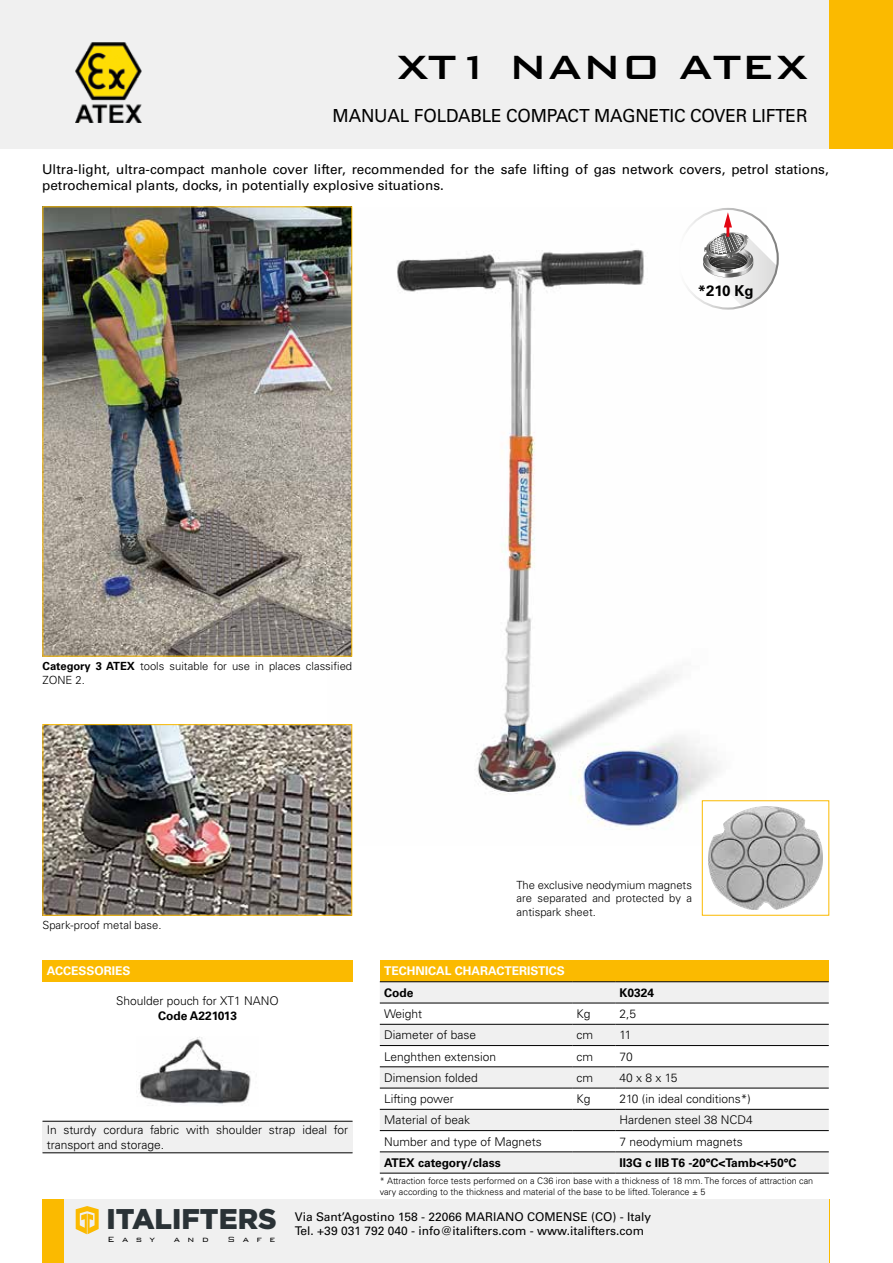
<style>
.page{position:relative;width:893px;height:1263px;background:#fff}
.page>*{position:absolute;margin:0;border:0;box-sizing:border-box;transform-origin:0 0}
.t1{font:500 45px "Bank Gothic";color:#000}
.t2{font:900 28.5px "Gotham";color:#2a3236}
.t3{font:18px "Univers LT Std";letter-spacing:-.01em;color:#000;scale:.96 1}
.t4{font:700 15px "Univers LT Std";color:#000}
.t5{font:13.5px/16.2px "Univers LT Std";color:#000}
.t6{font:300 12px/14.4px "Univers LT Std";color:#000}
.t7{font:12px/14.4px "Univers LT Std";color:#000}
.t8{font:700 12px "Univers LT Std";color:#000}
.t9{font:700 12px "Univers LT Std";color:#fff}
.t10{font:300 12px "Bank Gothic";color:#000}
.t11{font:300 11.25px/13.5px "Univers LT Std";color:#000}
.t12{font:300 10.05px "Bank Gothic";letter-spacing:.74em;color:#000}
.t13{font:300 9px/10.8px "Univers LT Std";color:#000}
.t14{font:8.85px "Avenir Next";color:#2a3236}
.s1{font-weight:700}
</style>
<div class="page">
<div style="left:0;top:0;width:893px;height:149px;background:#f0f0f0"></div>
<div style="left:829px;top:0;width:64px;height:149px;background:#fbba00"></div>
<img style="left:328px;top:207px;width:419px;height:638px">
<img style="left:45px;top:726px;width:305px;height:188px">
<div style="left:43px;top:724px;width:309px;height:192px;border:1px solid #fbba00"></div>
<div style="left:702px;top:801px;width:127px;height:114px;background:#fff"></div>
<img style="left:708px;top:807px;width:115px;height:102px">
<svg style="left:703px;top:212px;width:74px;height:95px"></svg>
<div style="left:677px;top:208px;width:102px;height:102px;border:2px solid #fff;border-radius:50%"></div>
<img style="left:76px;top:43px;width:65px;height:79px">
<img style="left:45px;top:208px;width:305px;height:446px">
<div style="left:43px;top:206px;width:309px;height:450px;border:1px solid #fbba00"></div>
<div style="left:64px;top:1199px;width:765px;height:64px;background:#f0f0f0"></div>
<div style="left:43px;top:1199px;width:21px;height:64px;background:#fbba00"></div>
<svg style="left:76px;top:1206px;width:23px;height:28px"></svg>
<div style="left:43px;top:960px;width:310px;height:22px;background:#fbba00"></div>
<div style="left:43px;top:1121px;width:310px;height:32px;background:#f0f0f0"></div>
<hr style="left:43px;top:1121px;width:310px;height:1px;background:#000">
<hr style="left:43px;top:1152px;width:310px;height:1px;background:#000">
<img style="left:137px;top:1037px;width:114px;height:67px">
<div style="left:380px;top:960px;width:449px;height:22px;background:#fbba00"></div>
<svg style="left:380px;top:982px;width:449px;height:191px;fill:#f0f0f0"></svg>
<hr style="left:380px;top:1024px;width:192px;height:1px;background:#000">
<hr style="left:572px;top:1024px;width:43px;height:1px;background:#000">
<hr style="left:615px;top:1024px;width:214px;height:1px;background:#000">
<hr style="left:380px;top:1045px;width:192px;height:1px;background:#000">
<hr style="left:572px;top:1045px;width:43px;height:1px;background:#000">
<hr style="left:615px;top:1045px;width:214px;height:1px;background:#000">
<hr style="left:380px;top:1066px;width:192px;height:1px;background:#000">
<hr style="left:572px;top:1066px;width:43px;height:1px;background:#000">
<hr style="left:615px;top:1066px;width:214px;height:1px;background:#000">
<hr style="left:380px;top:1088px;width:192px;height:1px;background:#000">
<hr style="left:572px;top:1088px;width:43px;height:1px;background:#000">
<hr style="left:615px;top:1088px;width:214px;height:1px;background:#000">
<hr style="left:380px;top:1109px;width:192px;height:1px;background:#000">
<hr style="left:572px;top:1109px;width:43px;height:1px;background:#000">
<hr style="left:615px;top:1109px;width:214px;height:1px;background:#000">
<hr style="left:380px;top:1130px;width:192px;height:1px;background:#000">
<hr style="left:572px;top:1130px;width:43px;height:1px;background:#000">
<hr style="left:615px;top:1130px;width:214px;height:1px;background:#000">
<hr style="left:380px;top:1151px;width:192px;height:1px;background:#000">
<hr style="left:572px;top:1151px;width:43px;height:1px;background:#000">
<hr style="left:615px;top:1151px;width:214px;height:1px;background:#000">
<hr style="left:380px;top:1173px;width:192px;height:1px;background:#000">
<hr style="left:572px;top:1173px;width:43px;height:1px;background:#000">
<hr style="left:615px;top:1173px;width:214px;height:1px;background:#000">
<hr style="left:380px;top:981px;width:192px;height:1px;background:#000">
<hr style="left:572px;top:981px;width:43px;height:1px;background:#000">
<hr style="left:615px;top:981px;width:214px;height:1px;background:#000">
<hr style="left:380px;top:1003px;width:192px;height:1px;background:#000">
<hr style="left:572px;top:1003px;width:43px;height:1px;background:#000">
<hr style="left:615px;top:1003px;width:214px;height:1px;background:#000">
<h1 class="t1" style="left:396px;top:32px;width:413px">XT1 NANO ATEX</h1>
<h3 class="t3" style="left:333px;top:105px;width:496px">MANUAL FOLDABLE COMPACT MAGNETIC COVER LIFTER</h3>
<p class="t5" style="left:42px;top:161px;width:788px">Ultra-light, ultra-compact manhole cover lifter, recommended for the safe lifting of gas network covers, petrol stations, petrochemical plants, docks, in potentially explosive situations.</p>
<p class="t4" style="left:698px;top:282px;width:57px">*210 Kg</p>
<p class="t11" style="left:43px;top:659px;width:311px"><span class="s1">Category 3 ATEX</span> tools suitable for use in places classified<br>ZONE 2.</p>
<p class="t11" style="left:43px;top:918px;width:121px">Spark-proof metal base.</p>
<p class="t9" style="left:47px;top:964px;width:85px">ACCESSORIES</p>
<p class="t6" style="left:116px;top:994px;width:164px">Shoulder pouch for XT1 NANO</p>
<p class="t8" style="left:158px;top:1008px;width:81px">Code A221013</p>
<p class="t6" style="left:47px;top:1123px;width:303px">In sturdy cordura fabric with shoulder strap ideal for transport and storage.</p>
<p class="t11" style="left:517px;top:878px;width:177px;text-align:justify">The exclusive neodymium magnets are separated and protected by a antispark sheet.</p>
<p class="t9" style="left:384px;top:964px;width:182px">TECHNICAL CHARACTERISTICS</p>
<p class="t8" style="left:384px;top:985px;width:31px">Code</p>
<p class="t8" style="left:619px;top:985px;width:36px">K0324</p>
<p class="t6" style="left:384px;top:1006px;width:40px">Weight</p>
<p class="t6" style="left:576px;top:1006px;width:16px">Kg</p>
<p class="t6" style="left:619px;top:1006px;width:18px">2,5</p>
<p class="t6" style="left:384px;top:1028px;width:94px">Diameter of base</p>
<p class="t6" style="left:576px;top:1028px;width:18px">cm</p>
<p class="t6" style="left:619px;top:1028px;width:13px">11</p>
<p class="t6" style="left:384px;top:1049px;width:114px">Lenghthen extension</p>
<p class="t6" style="left:576px;top:1049px;width:18px">cm</p>
<p class="t6" style="left:619px;top:1049px;width:15px">70</p>
<p class="t6" style="left:384px;top:1070px;width:95px">Dimension folded</p>
<p class="t6" style="left:576px;top:1070px;width:18px">cm</p>
<p class="t6" style="left:619px;top:1070px;width:60px">40 x 8 x 15</p>
<p class="t6" style="left:384px;top:1091px;width:71px">Lifting power</p>
<p class="t6" style="left:576px;top:1091px;width:16px">Kg</p>
<p class="t6" style="left:619px;top:1091px;width:133px">210 (in ideal conditions*)</p>
<p class="t6" style="left:384px;top:1113px;width:88px">Material of beak</p>
<p class="t6" style="left:619px;top:1113px;width:135px">Hardenen steel 38 NCD4</p>
<p class="t6" style="left:384px;top:1134px;width:159px">Number and type of Magnets</p>
<p class="t6" style="left:619px;top:1134px;width:125px">7 neodymium magnets</p>
<p class="t8" style="left:384px;top:1155px;width:118px">ATEX category/class</p>
<p class="t8" style="left:619px;top:1155px;width:179px">II3G c IIB T6 -20°C&lt;Tamb&lt;+50°C</p>
<p class="t13" style="left:380px;top:1175px;width:435px">* Attraction force tests performed on a C36 iron base with a thickness of 18 mm. The forces of attraction can vary according to the thickness and material of the base to be lifted. Tolerance ± 5</p>
<h2 class="t2" style="left:106px;top:1203px;width:172px">ITALIFTERS</h2>
<p class="t12" style="left:108px;top:1232px;width:49px">Easy</p>
<p class="t12" style="left:174px;top:1232px;width:37px">and</p>
<p class="t12" style="left:228px;top:1232px;width:49px">Safe</p>
<p class="t14" style="left:226px;top:1231px;width:52px">Cover Lifters</p>
<p class="t10" style="left:354px;top:1201px;width:123px">www.italifters.com</p>
<p class="t7" style="left:295px;top:1209px;width:358px">Via Sant’Agostino 158 - 22066 MARIANO COMENSE (CO) - Italy<br>Tel. +39 031 792 040 - info@italifters.com - www.italifters.com</p>
</div>
